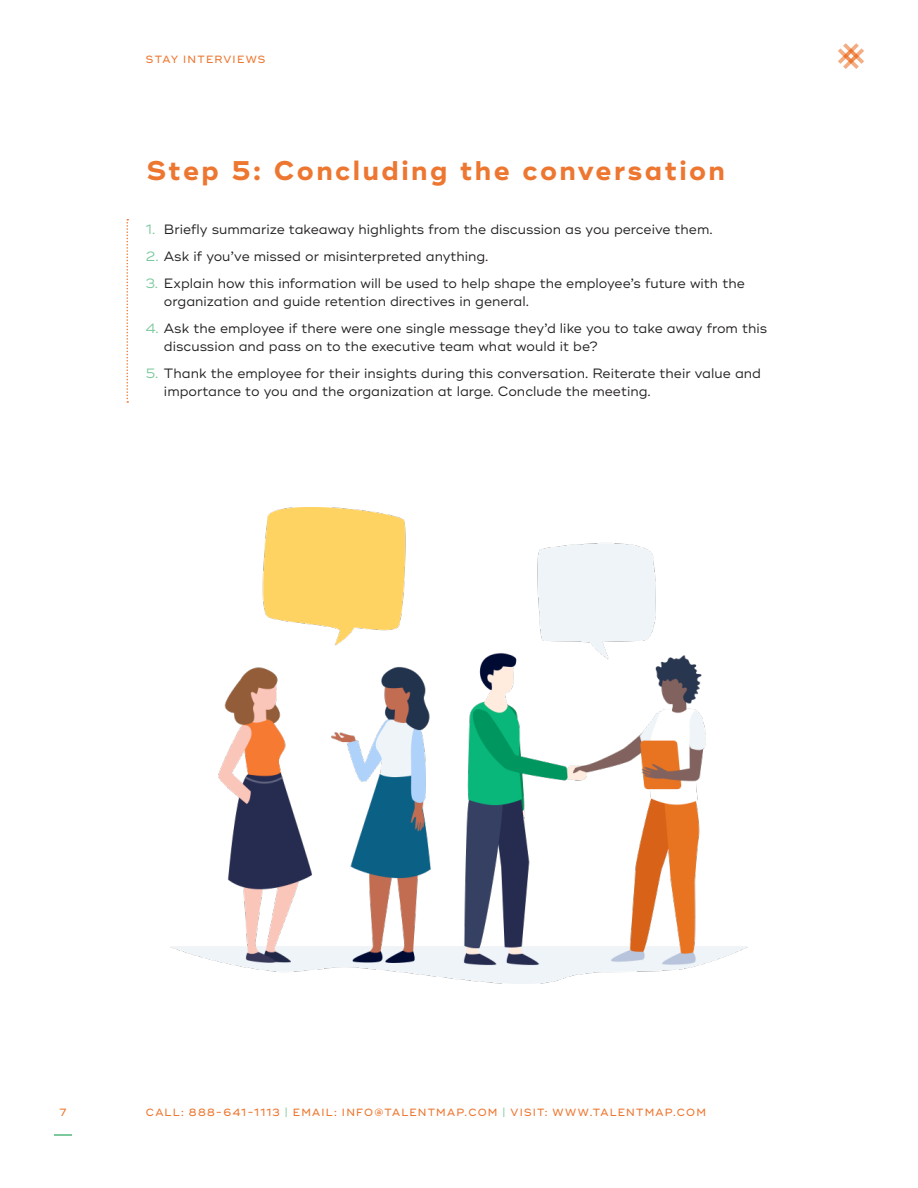
<style>
.page{position:relative;width:918px;height:1188px;background:#fff}
.page>*{position:absolute;margin:0;border:0;box-sizing:border-box;transform-origin:0 0}
.t1{font:700 27px "Ridley Grotesk";letter-spacing:.09em;color:#ed7731}
.t2{font:13.5px/18px "Ridley Grotesk";color:#231f20}
.t3{font:500 10.5px "Ridley Grotesk";letter-spacing:.11em;color:#ed7731}
.s1{color:#7dc99e}
</style>
<div class="page">
<svg style="left:54px;top:1135px;width:18px;height:1px"></svg>
<svg style="left:126px;top:219px;width:2px;height:184px"></svg>
<img style="left:171px;top:507px;width:576px;height:477px">
<svg style="left:838px;top:43px;width:26px;height:26px"></svg>
<p class="t3" style="left:146px;top:53px;width:121px">STAY INTERVIEWS</p>
<p class="t1" style="left:147px;top:154px;width:580px">Step 5: Concluding the conversation</p>
<p class="t2" style="left:146px;top:221px;width:568px"><span class="s1">1.</span> Briefly summarize takeaway highlights from the discussion as you perceive them.</p>
<p class="t2" style="left:146px;top:248px;width:344px"><span class="s1">2.</span> Ask if you’ve missed or misinterpreted anything.</p>
<p class="t2" style="left:164px;top:275px;width:582px;text-indent:-18px"><span class="s1">3.</span> Explain how this information will be used to help shape the employee’s future with the organization and guide retention directives in general.</p>
<p class="t2" style="left:164px;top:320px;width:605px;text-indent:-18px"><span class="s1">4.</span> Ask the employee if there were one single message they’d like you to take away from this discussion and pass on to the executive team what would it be?</p>
<p class="t2" style="left:164px;top:365px;width:599px;text-indent:-18px"><span class="s1">5.</span> Thank the employee for their insights during this conversation. Reiterate their value and importance to you and the organization at large. Conclude the meeting.</p>
<p class="t3" style="left:59px;top:1106px;width:9px">7</p>
<p class="t3" style="left:146px;top:1106px;width:561px">CALL: 888-641-1113 <span class="s1">|</span> EMAIL: INFO@TALENTMAP.COM <span class="s1">|</span> VISIT: WWW.TALENTMAP.COM</p>
</div>
